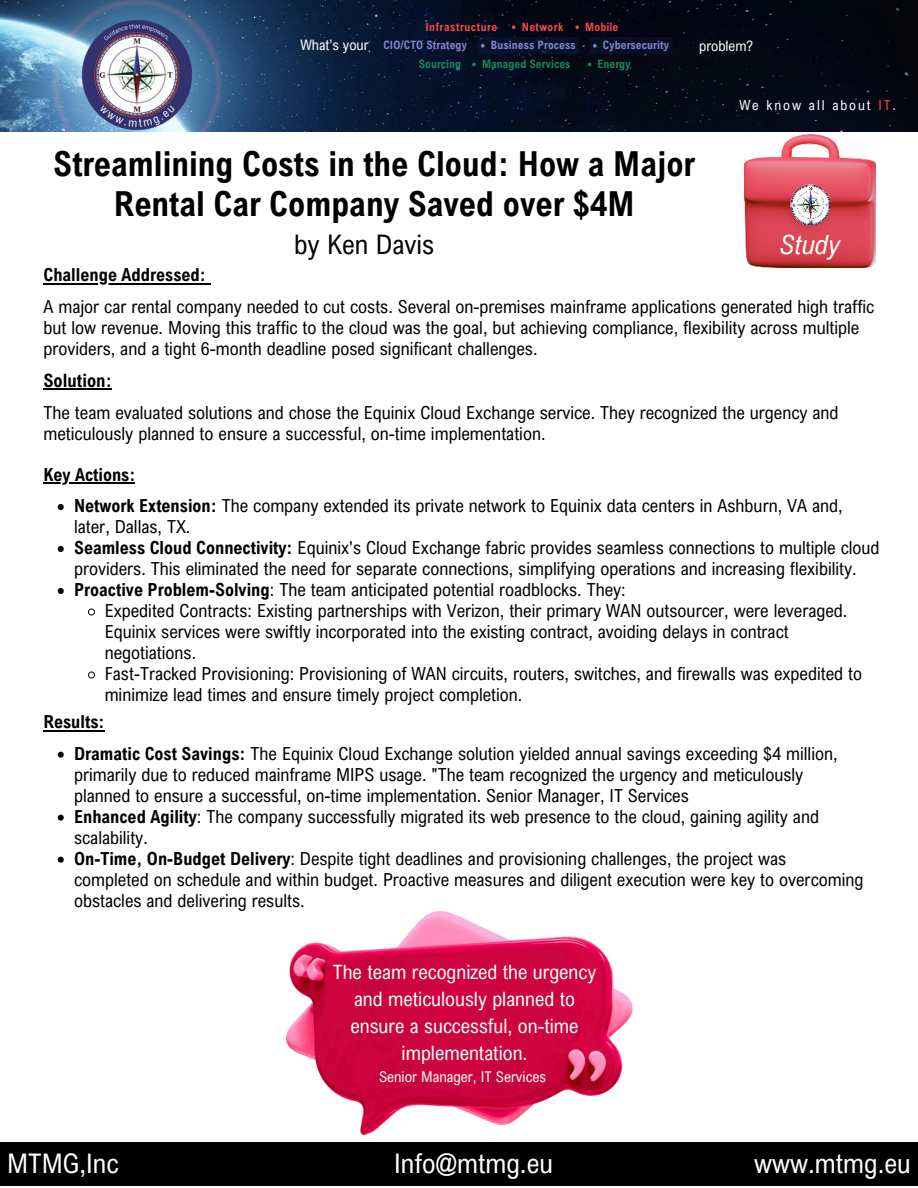
<style>
.page{position:relative;width:918px;height:1188px;background:#fff}
.page>*{position:absolute;margin:0;border:0;box-sizing:border-box;transform-origin:0 0}
.t1{font:700 34.5px/40.5px "Arial Nova Cond";color:#000;text-align:center}
.t2{font:27px "Arial Nova Cond";color:#fff}
.t3{font:27px "Arial Nova Cond";color:#000}
.t4{font:italic 26.4px "Arial Nova Cond";color:#fff}
.t5{font:19.8px/26.8px "Arial Nova Cond";color:#fff;text-align:center}
.t6{font:700 18.45px "Arial Nova Cond";color:#000}
.t7{font:18px/21px "Arial Nova Cond";color:#000}
.t8{font:700 18px "Arial Nova Cond";color:#000}
.t9{font:14.85px "Arial Nova Cond";color:#fff}
.t10{font:14.4px "Arial Nova Cond";color:#fff}
.t11{font:13.65px "Arial Nova Cond";letter-spacing:.14em;color:#fff}
.t12{font:700 11.55px "Arial Nova Cond";letter-spacing:.01em;color:#8484cf}
.t13{font:700 11.55px "Arial Nova Cond";letter-spacing:.005em;color:#1b8658}
.t14{font:700 11.55px "Arial Nova Cond";letter-spacing:.05em;color:#f64747}
.s1{font-weight:400;font-size:14.4px;color:#fff}
.s2{color:#f64747}
.s3{font-weight:700}
</style>
<div class="page">
<img style="left:744px;top:134px;width:132px;height:134px">
<img style="left:0;top:0;width:918px;height:132px">
<img style="left:70px;top:8px;width:135px;height:124px">
<div style="left:478px;top:37px;width:101px;height:17px;background:#061227"></div>
<svg style="left:481px;top:44px;width:4px;height:4px"></svg>
<svg style="left:590px;top:37px;width:82px;height:17px"></svg>
<svg style="left:512px;top:25px;width:3px;height:4px"></svg>
<svg style="left:575px;top:25px;width:4px;height:4px"></svg>
<svg style="left:472px;top:63px;width:4px;height:3px"></svg>
<img style="left:790px;top:185px;width:40px;height:39px">
<hr style="left:43px;top:283px;width:163px;height:1px;background:#000">
<hr style="left:43px;top:389px;width:69px;height:1px;background:#000">
<div style="left:0;top:1142px;width:918px;height:44px;background:#000"></div>
<hr style="left:43px;top:482px;width:92px;height:2px;background:#000">
<svg style="left:58px;top:504px;width:6px;height:6px"></svg>
<svg style="left:58px;top:546px;width:6px;height:6px"></svg>
<svg style="left:58px;top:588px;width:6px;height:6px"></svg>
<svg style="left:88px;top:608px;width:7px;height:8px"></svg>
<svg style="left:88px;top:671px;width:7px;height:8px"></svg>
<hr style="left:43px;top:730px;width:62px;height:1px;background:#000">
<svg style="left:58px;top:752px;width:6px;height:6px"></svg>
<svg style="left:58px;top:815px;width:6px;height:6px"></svg>
<svg style="left:58px;top:857px;width:6px;height:6px"></svg>
<img style="left:286px;top:911px;width:346px;height:223px">
<p class="t14" style="left:425px;top:19px;width:73px">Infrastructure</p>
<p class="t14" style="left:522px;top:19px;width:43px">Network</p>
<p class="t14" style="left:585px;top:19px;width:35px">Mobile</p>
<p class="t13" style="left:482px;top:57px;width:90px">Managed Services</p>
<p class="t12" style="left:301px;top:38px;width:168px"><span class="s1">What’s your</span> CIO/CTO Strategy</p>
<p class="t12" style="left:491px;top:38px;width:86px">Business Process</p>
<p class="t12" style="left:603px;top:38px;width:68px">Cybersecurity</p>
<p class="t10" style="left:699px;top:37px;width:56px">problem?</p>
<p class="t13" style="left:419px;top:57px;width:44px">Sourcing</p>
<p class="t13" style="left:598px;top:57px;width:34px">Energy</p>
<h1 class="t1" style="left:53px;top:143px;width:643px">Streamlining Costs in the Cloud: How a Major<br>Rental Car Company Saved over $4M</h1>
<h2 class="t3" style="left:294px;top:228px;width:142px">by Ken Davis</h2>
<p class="t11" style="left:739px;top:97px;width:158px">We know all about <span class="s2">IT</span>.</p>
<h3 class="t4" style="left:780px;top:228px;width:62px">Study</h3>
<p class="t8" style="left:43px;top:264px;width:164px">Challenge Addressed:</p>
<p class="t7" style="left:43px;top:296px;width:832px">A major car rental company needed to cut costs. Several on-premises mainframe applications generated high traffic but low revenue. Moving this traffic to the cloud was the goal, but achieving compliance, flexibility across multiple providers, and a tight 6-month deadline posed significant challenges.</p>
<p class="t6" style="left:43px;top:369px;width:70px">Solution:</p>
<p class="t7" style="left:43px;top:401px;width:797px">The team evaluated solutions and chose the Equinix Cloud Exchange service. They recognized the urgency and meticulously planned to ensure a successful, on-time implementation.</p>
<p class="t7" style="left:74px;top:458px;width:770px;line-height:31.5px;text-indent:-31px"><span class="s3">Key Actions:<br>Network Extension:</span> The company extended its private network to Equinix data centers in Ashburn, VA and,</p>
<p class="t7" style="left:74px;top:516px;width:118px">later, Dallas, TX.</p>
<p class="t7" style="left:74px;top:537px;width:807px"><span class="s3">Seamless Cloud Connectivity:</span> Equinix's Cloud Exchange fabric provides seamless connections to multiple cloud</p>
<p class="t7" style="left:74px;top:558px;width:784px">providers. This eliminated the need for separate connections, simplifying operations and increasing flexibility.</p>
<p class="t7" style="left:74px;top:579px;width:553px"><span class="s3">Proactive Problem-Solving</span>: The team anticipated potential roadblocks. They:</p>
<p class="t7" style="left:105px;top:600px;width:744px">Expedited Contracts: Existing partnerships with Verizon, their primary WAN outsourcer, were leveraged.</p>
<p class="t7" style="left:105px;top:621px;width:686px">Equinix services were swiftly incorporated into the existing contract, avoiding delays in contract</p>
<p class="t7" style="left:105px;top:642px;width:93px">negotiations.</p>
<p class="t7" style="left:105px;top:663px;width:759px">Fast-Tracked Provisioning: Provisioning of WAN circuits, routers, switches, and firewalls was expedited to</p>
<p class="t7" style="left:105px;top:684px;width:419px">minimize lead times and ensure timely project completion.</p>
<p class="t7" style="left:74px;top:706px;width:765px;line-height:31.5px;text-indent:-31px"><span class="s3">Results:<br>Dramatic Cost Savings:</span> The Equinix Cloud Exchange solution yielded annual savings exceeding $4 million,</p>
<p class="t7" style="left:74px;top:764px;width:791px">primarily due to reduced mainframe MIPS usage. "The team recognized the urgency and meticulously planned to ensure a successful, on-time implementation. Senior Manager, IT Services<br><span class="s3">Enhanced Agility</span>: The company successfully migrated its web presence to the cloud, gaining agility and scalability.<br><span class="s3">On-Time, On-Budget Delivery</span>: Despite tight deadlines and provisioning challenges, the project was completed on schedule and within budget. Proactive measures and diligent execution were key to overcoming obstacles and delivering results.</p>
<p class="t5" style="left:333px;top:958px;width:265px">The team recognized the urgency and meticulously planned to ensure a successful, on-time implementation.</p>
<p class="t9" style="left:379px;top:1068px;width:169px">Senior Manager, IT Services</p>
<h2 class="t2" style="left:7px;top:1147px;width:113px">MTMG,Inc</h2>
<h2 class="t2" style="left:394px;top:1147px;width:160px">Info@mtmg.eu</h2>
<h2 class="t2" style="left:754px;top:1147px;width:158px">www.mtmg.eu</h2>
</div>
